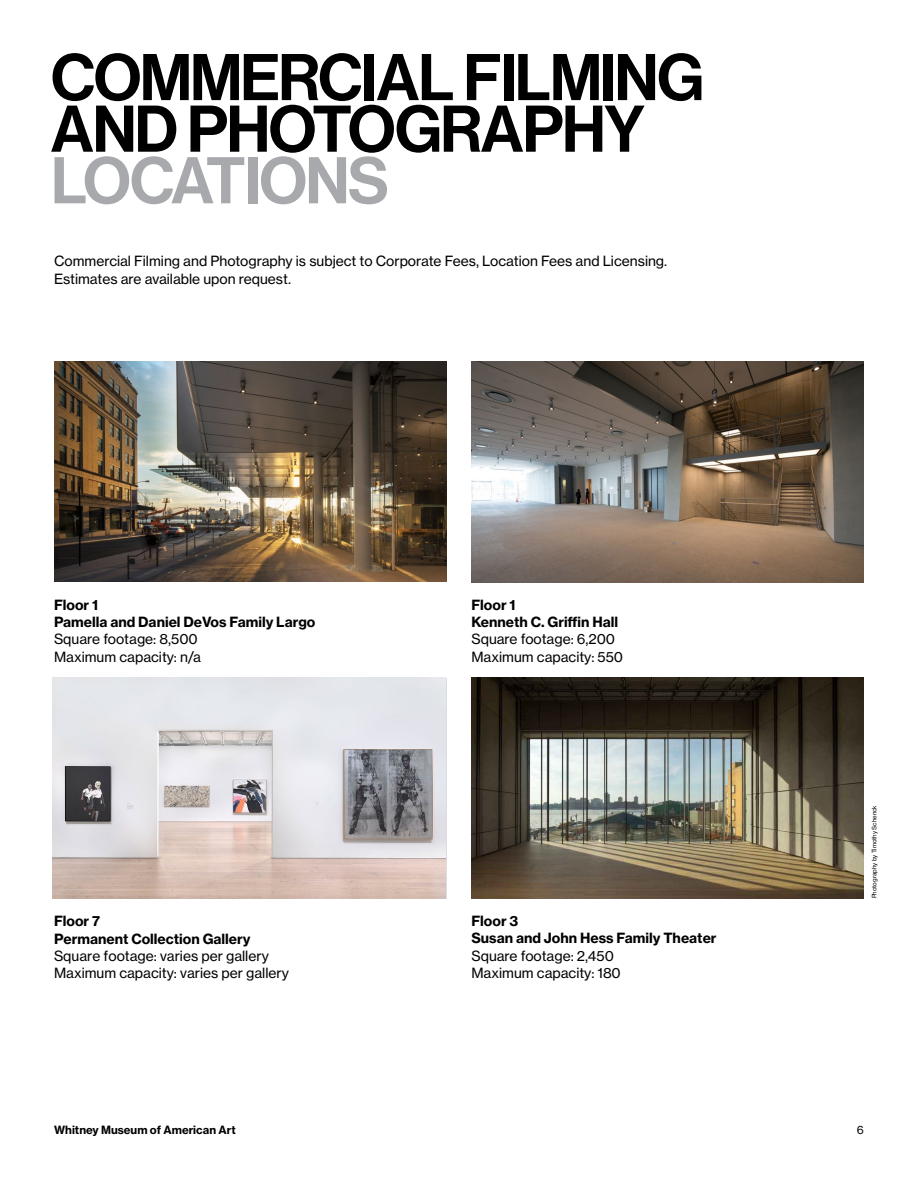
<style>
.page{position:relative;width:918px;height:1188px;background:#fff}
.page>*{position:absolute;margin:0;border:0;box-sizing:border-box;transform-origin:0 0}
.t1{font:500 64.5px/51.6px "Neue Haas Grotesk Sign 65";letter-spacing:-.025em;color:#000}
.t2{font:500 64.5px "Neue Haas Grotesk Sign 65";letter-spacing:-.025em;color:#a7a9ac}
.t3{font:13.8px/17.4px "Haas Grot Text 55 Roman";color:#000}
.t4{font:700 13.8px/17.4px "Haas Grot Text 75";color:#000}
.t5{font:700 11.25px "Haas Grot Text 75";color:#000}
.t6{font:11.25px "Haas Grot Text 55 Roman";color:#000}
.t7{font:6px "Haas Grot Text 55 Roman";color:#000}
</style>
<div class="page">
<img style="left:54px;top:361px;width:393px;height:220px">
<img style="left:471px;top:678px;width:393px;height:220px">
<img style="left:471px;top:361px;width:393px;height:221px">
<img style="left:53px;top:678px;width:392px;height:220px">
<h1 class="t1" style="left:51px;top:53px;width:655px">COMMERCIAL FILMING<br>AND PHOTOGRAPHY</h1>
<h1 class="t2" style="left:51px;top:143px;width:340px">LOCATIONS</h1>
<p class="t3" style="left:54px;top:253px;width:615px">Commercial Filming and Photography is subject to Corporate Fees, Location Fees and Licensing.<br>Estimates are available upon request.</p>
<p class="t4" style="left:54px;top:596px;width:263px">Floor 1<br>Pamella and Daniel DeVos Family Largo</p>
<p class="t3" style="left:54px;top:631px;width:148px">Square footage: 8,500<br>Maximum capacity: n/a</p>
<p class="t4" style="left:54px;top:913px;width:198px">Floor 7<br>Permanent Collection Gallery</p>
<p class="t3" style="left:54px;top:947px;width:236px">Square footage: varies per gallery<br>Maximum capacity: varies per gallery</p>
<p class="t4" style="left:471px;top:596px;width:148px">Floor 1<br>Kenneth C. Griffin Hall</p>
<p class="t3" style="left:471px;top:631px;width:153px">Square footage: 6,200<br>Maximum capacity: 550</p>
<p class="t4" style="left:471px;top:912px;width:247px">Floor 3<br>Susan and John Hess Family Theater</p>
<p class="t3" style="left:471px;top:947px;width:151px">Square footage: 2,450<br>Maximum capacity: 180</p>
<p class="t7" style="left:871px;top:898px;width:95px;rotate:-90deg">Photography by Timothy Schenck</p>
<p class="t5" style="left:54px;top:1123px;width:183px">Whitney Museum of American Art</p>
<p class="t6" style="left:857px;top:1123px;width:9px">6</p>
</div>
